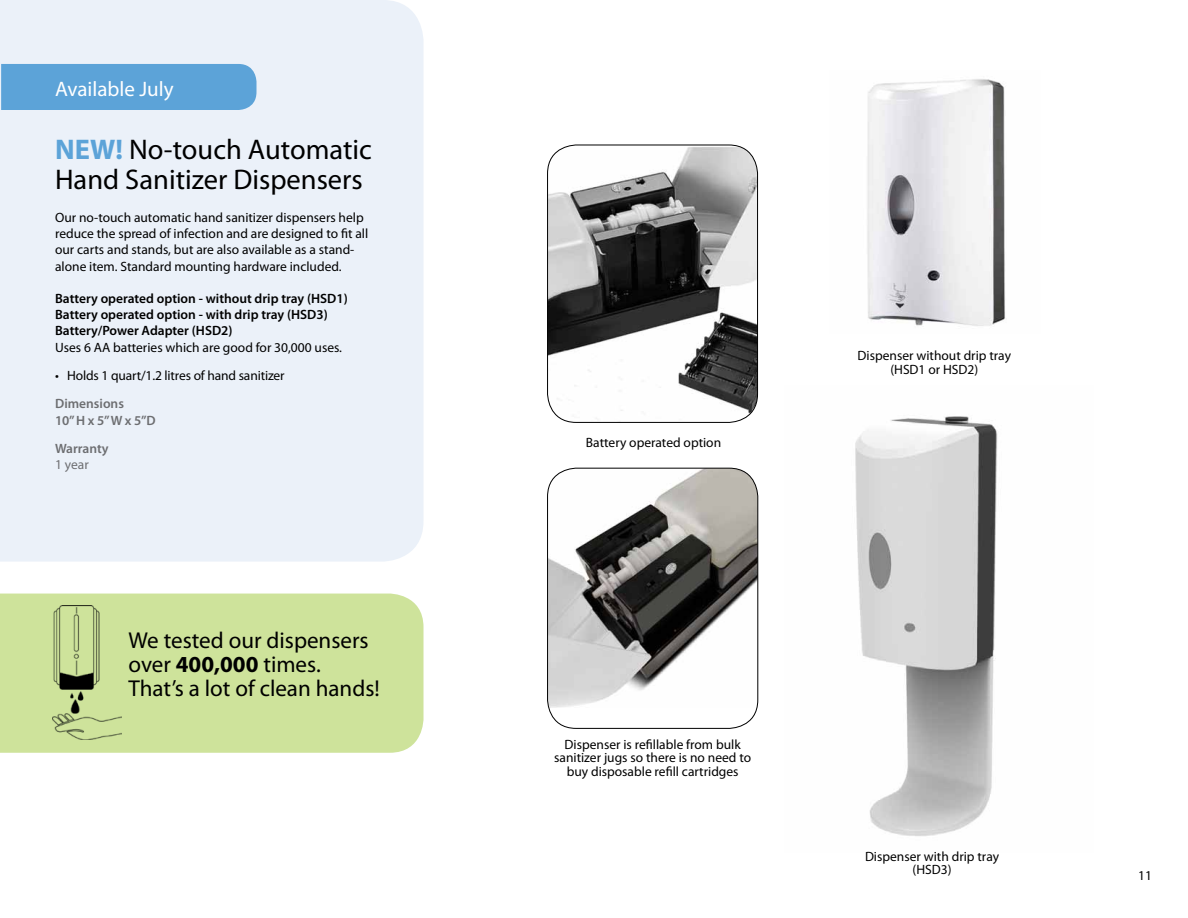
<style>
.page{position:relative;width:1188px;height:918px;background:#fff}
.page>*{position:absolute;margin:0;border:0;box-sizing:border-box;transform-origin:0 0}
.t1{font:28.5px/30px "Myriad Pro";color:#000}
.t2{font:23.1px/24px "Myriad Pro";color:#000}
.t3{font:21px "Myriad Pro";color:#fff}
.t4{font:13.5px/13.5px "Myriad Pro";color:#000;text-align:center}
.t5{font:600 13.5px/16.2px "Myriad Pro";color:#000}
.t6{font:600 13.5px/16.5px "Myriad Pro";color:#6d6e71}
.t7{font:13.5px "Myriad Pro";color:#6d6e71}
.s1{font-weight:700;color:#5ca3d8}
.s2{font-weight:700}
</style>
<div class="page">
<div style="left:0;top:0;width:424px;height:562px;background:#ebf1f9"></div>
<div style="left:1px;top:64px;width:256px;height:46px;background:#5ca3d8"></div>
<img style="left:867px;top:79px;width:138px;height:247px">
<img style="left:548px;top:468px;width:210px;height:240px">
<div style="left:547px;top:468px;width:211px;height:261px;border:1px solid #000;border-radius:29px"></div>
<img style="left:548px;top:147px;width:210px;height:275px">
<div style="left:547px;top:145px;width:211px;height:278px;border:1px solid #000;border-radius:29px"></div>
<div style="left:0;top:594px;width:424px;height:159px;background:#cee39b"></div>
<img style="left:52px;top:606px;width:70px;height:133px">
<img style="left:855px;top:416px;width:143px;height:420px">
<h3 class="t3" style="left:55px;top:76px;width:120px">Available July</h3>
<h1 class="t1" style="left:55px;top:134px;width:318px"><span class="s1">NEW!</span> No-touch Automatic<br>Hand Sanitizer Dispensers</h1>
<p class="t4" style="left:55px;top:209px;width:315px;line-height:16.2px;text-align:left">Our no-touch automatic hand sanitizer dispensers help reduce the spread of infection and are designed to fit all our carts and stands, but are also available as a stand&shy;alone item. Standard mounting hardware included.</p>
<p class="t5" style="left:55px;top:290px;width:294px">Battery operated option - without drip tray (HSD1)<br>Battery operated option - with drip tray (HSD3)<br>Battery/Power Adapter (HSD2)</p>
<p class="t4" style="left:55px;top:340px;width:289px">Uses 6 AA batteries which are good for 30,000 uses.</p>
<p class="t4" style="left:55px;top:368px;width:231px">• Holds 1 quart/1.2 litres of hand sanitizer</p>
<p class="t6" style="left:55px;top:395px;width:102px">Dimensions<br>10” H x 5” W x 5”D</p>
<p class="t6" style="left:55px;top:440px;width:55px">Warranty</p>
<p class="t7" style="left:55px;top:457px;width:35px">1 year</p>
<h2 class="t2" style="left:129px;top:628px;width:253px">We tested our dispensers over <span class="s2">400,000</span> times.<br>That’s a lot of clean hands!</h2>
<p class="t4" style="left:586px;top:435px;width:137px">Battery operated option</p>
<p class="t4" style="left:858px;top:349px;width:155px">Dispenser without drip tray (HSD1 or HSD2)</p>
<p class="t4" style="left:554px;top:737px;width:199px">Dispenser is refillable from bulk sanitizer jugs so there is no need to buy disposable refill cartridges</p>
<p class="t4" style="left:865px;top:849px;width:136px">Dispenser with drip tray (HSD3)</p>
<p class="t4" style="left:1138px;top:868px;width:15px">11</p>
</div>
